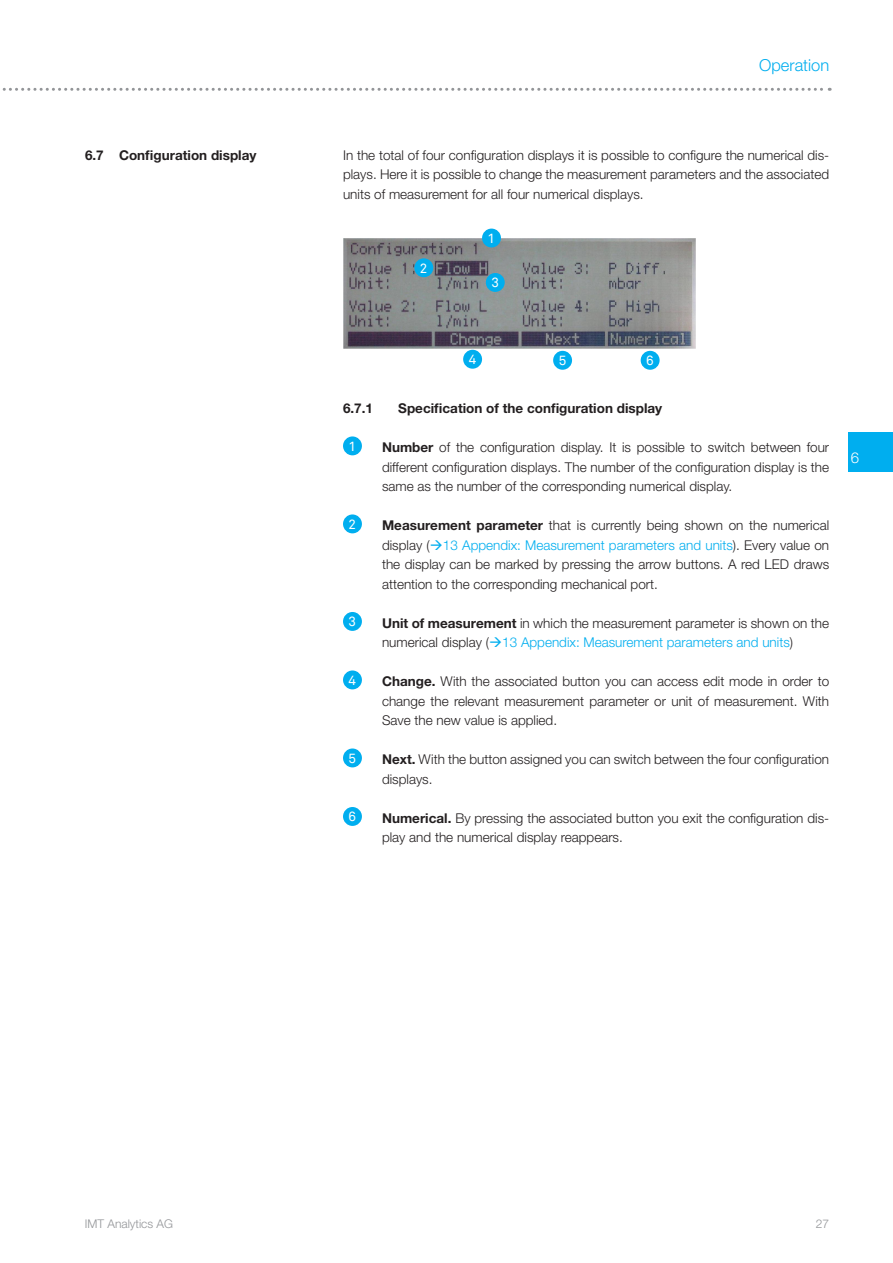
<style>
.page{position:relative;width:893px;height:1263px;background:#fff}
.page>*{position:absolute;margin:0;border:0;box-sizing:border-box;transform-origin:0 0}
.t1{font:300 16.5px "Helvetica Neue LT Pro";color:#00aeef}
.t2{font:300 15px "Helvetica Neue LT Pro";color:#fff}
.Bodytext{font:300 13.5px/19.5px "Helvetica Neue LT Pro";color:#231f20;text-align:justify}
.t3{font:700 13.5px "Helvetica Neue LT Pro";color:#231f20}
.t4{font:13.5px "Akkurat";color:#fff}
.t5{font:300 12px "Helvetica Neue LT Pro";color:#939598}
.s1{font-weight:700}
.s2{color:#00aeef}
</style>
<div class="page">
<svg style="left:2px;top:88px;width:828px;height:3px"></svg>
<div style="left:848px;top:433px;width:45px;height:39px;background:#00aeef"></div>
<img style="left:343px;top:238px;width:353px;height:111px">
<div style="left:414px;top:258px;width:19px;height:19px;background:#00aeef;border-radius:50%"></div>
<div style="left:486px;top:273px;width:19px;height:19px;background:#00aeef;border-radius:50%"></div>
<div style="left:463px;top:350px;width:19px;height:19px;background:#00aeef;border-radius:50%"></div>
<div style="left:553px;top:351px;width:19px;height:19px;background:#00aeef;border-radius:50%"></div>
<div style="left:641px;top:351px;width:19px;height:19px;background:#00aeef;border-radius:50%"></div>
<div style="left:482px;top:229px;width:19px;height:18px;background:#00aeef;border-radius:50%"></div>
<div style="left:343px;top:436px;width:19px;height:19px;background:#00aeef;border-radius:50%"></div>
<div style="left:343px;top:514px;width:19px;height:19px;background:#00aeef;border-radius:50%"></div>
<div style="left:343px;top:612px;width:19px;height:19px;background:#00aeef;border-radius:50%"></div>
<div style="left:343px;top:670px;width:19px;height:19px;background:#00aeef;border-radius:50%"></div>
<div style="left:343px;top:748px;width:19px;height:19px;background:#00aeef;border-radius:50%"></div>
<div style="left:343px;top:807px;width:19px;height:19px;background:#00aeef;border-radius:50%"></div>
<h2 class="t3" style="left:85px;top:147px;width:173px">6.7 Configuration display</h2>
<p class="t1" style="left:759px;top:55px;width:71px">Operation</p>
<p class="Bodytext" style="left:343px;top:145px;width:488px">In the total of four configuration displays it is possible to configure the numerical dis&shy;plays. Here it is possible to change the measurement parameters and the associated units of measurement for all four numerical displays.</p>
<p class="t4" style="left:420px;top:260px;width:9px">2</p>
<p class="t4" style="left:488px;top:230px;width:9px">1</p>
<p class="t4" style="left:491px;top:275px;width:9px">3</p>
<p class="t4" style="left:469px;top:351px;width:9px">4</p>
<p class="t4" style="left:559px;top:353px;width:9px">5</p>
<p class="t4" style="left:646px;top:353px;width:9px">6</p>
<h3 class="t3" style="left:343px;top:400px;width:32px">6.7.1</h3>
<h3 class="t3" style="left:398px;top:400px;width:265px">Specification of the configuration display</h3>
<p class="t4" style="left:349px;top:438px;width:9px">1</p>
<p class="Bodytext" style="left:382px;top:437px;width:449px"><span class="s1">Number</span> of the configuration display. It is possible to switch between four different configuration displays. The number of the configuration display is the same as the number of the corresponding numerical display.</p>
<p class="t4" style="left:349px;top:516px;width:9px">2</p>
<p class="Bodytext" style="left:382px;top:515px;width:449px"><span class="s1">Measurement parameter</span> that is currently being shown on the numerical display (<span class="s2">→13 Appendix: Measurement parameters and units</span>). Every value on the display can be marked by pressing the arrow buttons. A red LED draws attention to the corresponding mechanical port.</p>
<p class="t4" style="left:349px;top:614px;width:9px">3</p>
<p class="Bodytext" style="left:382px;top:613px;width:449px"><span class="s1">Unit of measurement</span> in which the measurement parameter is shown on the numerical display (<span class="s2">→13 Appendix: Measurement parameters and units</span>)</p>
<p class="t4" style="left:349px;top:672px;width:9px">4</p>
<p class="Bodytext" style="left:382px;top:671px;width:449px"><span class="s1">Change.</span> With the associated button you can access edit mode in order to change the relevant measurement parameter or unit of measurement. With Save the new value is applied.</p>
<p class="t4" style="left:349px;top:750px;width:9px">5</p>
<p class="Bodytext" style="left:382px;top:749px;width:449px"><span class="s1">Next.</span> With the button assigned you can switch between the four configuration displays.</p>
<p class="t4" style="left:349px;top:809px;width:9px">6</p>
<p class="Bodytext" style="left:382px;top:808px;width:449px"><span class="s1">Numerical.</span> By pressing the associated button you exit the configuration dis&shy;play and the numerical display reappears.</p>
<p class="t2" style="left:851px;top:449px;width:10px">6</p>
<p class="t5" style="left:85px;top:1217px;width:90px">IMT Analytics AG</p>
<p class="t5" style="left:816px;top:1217px;width:15px">27</p>
</div>
